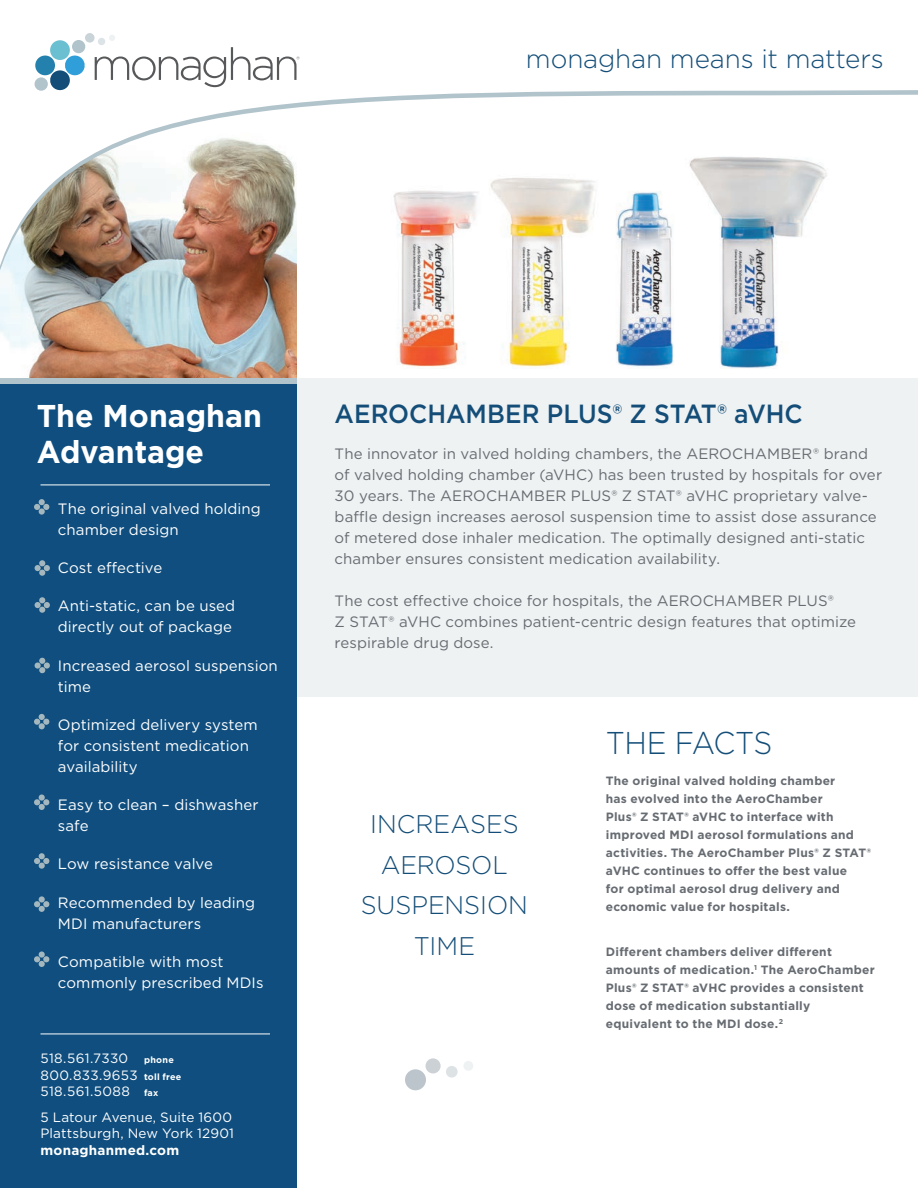
<style>
.page{position:relative;width:918px;height:1188px;background:#fff}
.page>*{position:absolute;margin:0;border:0;box-sizing:border-box;transform-origin:0 0}
.t1{font:700 31.5px "Gotham";color:#fff;scale:.96 1}
.t2{font:300 31.5px "Gotham";letter-spacing:-.025em;color:#144e78;scale:.94 1}
.t3{font:500 26.25px "Gotham";letter-spacing:-.005em;color:#144e78;scale:.94 1}
.t4{font:300 26.25px "Gotham";letter-spacing:-.005em;color:#144e78}
.t5{font:300 25.5px/41px "Gotham";color:#144e78;text-align:center}
.t6{font:15px/21px "Gotham";letter-spacing:.005em;color:#676c72}
.t7{font:15px/21px "Gotham";letter-spacing:.005em;color:#fff}
.t8{font:13.5px "Gotham";letter-spacing:.015em;color:#fff}
.t9{font:700 13.5px "Gotham";letter-spacing:.02em;color:#fff}
.t10{font:700 12px/18px "Gotham";letter-spacing:.02em;color:#676c72}
.s1{font-weight:700;font-size:9px}
</style>
<div class="page">
<div style="left:297px;top:378px;width:621px;height:319px;background:#eff2f3"></div>
<img style="left:0;top:323px;width:297px;height:55px">
<svg style="left:0;top:33px;width:918px;height:286px"></svg>
<div style="left:0;top:378px;width:297px;height:6px;background:#b1c3cb"></div>
<div style="left:0;top:384px;width:297px;height:804px;background:#0f4e7e"></div>
<svg style="left:34px;top:794px;width:16px;height:16px"></svg>
<svg style="left:34px;top:853px;width:16px;height:16px"></svg>
<svg style="left:34px;top:714px;width:16px;height:15px"></svg>
<svg style="left:34px;top:499px;width:16px;height:16px"></svg>
<hr style="left:40px;top:485px;width:230px;height:1px;background:#fff">
<hr style="left:40px;top:1034px;width:230px;height:1px;background:#fff">
<svg style="left:34px;top:896px;width:16px;height:16px"></svg>
<svg style="left:34px;top:951px;width:16px;height:16px"></svg>
<div style="left:405px;top:1069px;width:21px;height:21px;background:#bbc5cb;border-radius:50%"></div>
<div style="left:446px;top:1066px;width:12px;height:12px;background:#dde2e4;border-radius:50%"></div>
<div style="left:463px;top:1061px;width:10px;height:10px;background:#eff2f3;border-radius:50%"></div>
<div style="left:426px;top:1058px;width:15px;height:15px;background:#ccd1d6;border-radius:50%"></div>
<img style="left:339px;top:147px;width:512px;height:222px">
<svg style="left:35px;top:560px;width:15px;height:16px"></svg>
<svg style="left:35px;top:597px;width:15px;height:16px"></svg>
<svg style="left:35px;top:658px;width:15px;height:15px"></svg>
<svg style="left:35px;top:40px;width:51px;height:50px"></svg>
<div style="left:35px;top:77px;width:13px;height:14px;background:#b1c3cb;border-radius:50%"></div>
<div style="left:72px;top:40px;width:13px;height:13px;background:#b1c3cb;border-radius:50%"></div>
<div style="left:98px;top:38px;width:7px;height:7px;background:#dde4e8;border-radius:50%"></div>
<svg style="left:109px;top:35px;width:6px;height:6px"></svg>
<div style="left:85px;top:33px;width:10px;height:10px;background:#c9d4d9;border-radius:50%"></div>
<svg style="left:95px;top:47px;width:205px;height:40px"></svg>
<p class="t4" style="left:526px;top:43px;width:359px">monaghan means it matters</p>
<p class="t1" style="left:37px;top:395px;width:236px">The Monaghan</p>
<p class="t1" style="left:37px;top:431px;width:176px">Advantage</p>
<p class="t7" style="left:58px;top:498px;width:204px">The original valved holding chamber design</p>
<p class="t7" style="left:58px;top:557px;width:106px">Cost effective</p>
<p class="t7" style="left:58px;top:595px;width:179px">Anti-static, can be used directly out of package</p>
<p class="t7" style="left:58px;top:654px;width:221px">Increased aerosol suspension time</p>
<p class="t7" style="left:58px;top:714px;width:201px">Optimized delivery system for consistent medication availability</p>
<p class="t7" style="left:58px;top:794px;width:202px">Easy to clean – dishwasher safe</p>
<p class="t7" style="left:58px;top:853px;width:157px">Low resistance valve</p>
<p class="t7" style="left:58px;top:892px;width:199px">Recommended by leading<br>MDI manufacturers</p>
<p class="t7" style="left:58px;top:951px;width:207px">Compatible with most commonly prescribed MDIs</p>
<p class="t8" style="left:40px;top:1050px;width:135px">518.561.7330 <span class="s1">phone</span></p>
<p class="t8" style="left:40px;top:1066px;width:142px">800.833.9653 <span class="s1">toll free</span></p>
<p class="t8" style="left:40px;top:1083px;width:119px">518.561.5088 <span class="s1">fax</span></p>
<p class="t8" style="left:40px;top:1108px;width:193px">5 Latour Avenue, Suite 1600</p>
<p class="t8" style="left:40px;top:1125px;width:195px">Plattsburgh, New York 12901</p>
<p class="t9" style="left:40px;top:1141px;width:140px">monaghanmed.com</p>
<p class="t3" style="left:335px;top:397px;width:500px">AEROCHAMBER PLUS® Z STAT® aVHC</p>
<p class="t6" style="left:335px;top:443px;width:549px">The innovator in valved holding chambers, the AEROCHAMBER® brand of valved holding chamber (aVHC) has been trusted by hospitals for over 30 years. The AEROCHAMBER PLUS® Z STAT® aVHC proprietary valve&shy;baffle design increases aerosol suspension time to assist dose assurance of metered dose inhaler medication. The optimally designed anti-static chamber ensures consistent medication availability.</p>
<p class="t6" style="left:335px;top:590px;width:523px">The cost effective choice for hospitals, the AEROCHAMBER PLUS®<br>Z STAT® aVHC combines patient-centric design features that optimize respirable drug dose.</p>
<p class="t5" style="left:361px;top:802px;width:169px">INCREASES<br>AEROSOL<br>SUSPENSION<br>TIME</p>
<p class="t2" style="left:606px;top:723px;width:179px">THE FACTS</p>
<p class="t10" style="left:606px;top:771px;width:267px">The original valved holding chamber<br>has evolved into the AeroChamber<br>Plus® Z STAT® aVHC to interface with improved MDI aerosol formulations and activities. The AeroChamber Plus® Z STAT® aVHC continues to offer the best value<br>for optimal aerosol drug delivery and economic value for hospitals.</p>
<p class="t10" style="left:606px;top:942px;width:270px">Different chambers deliver different amounts of medication.<sup>1</sup> The AeroChamber Plus® Z STAT® aVHC provides a consistent dose of medication substantially equivalent to the MDI dose.<sup>2</sup></p>
</div>
